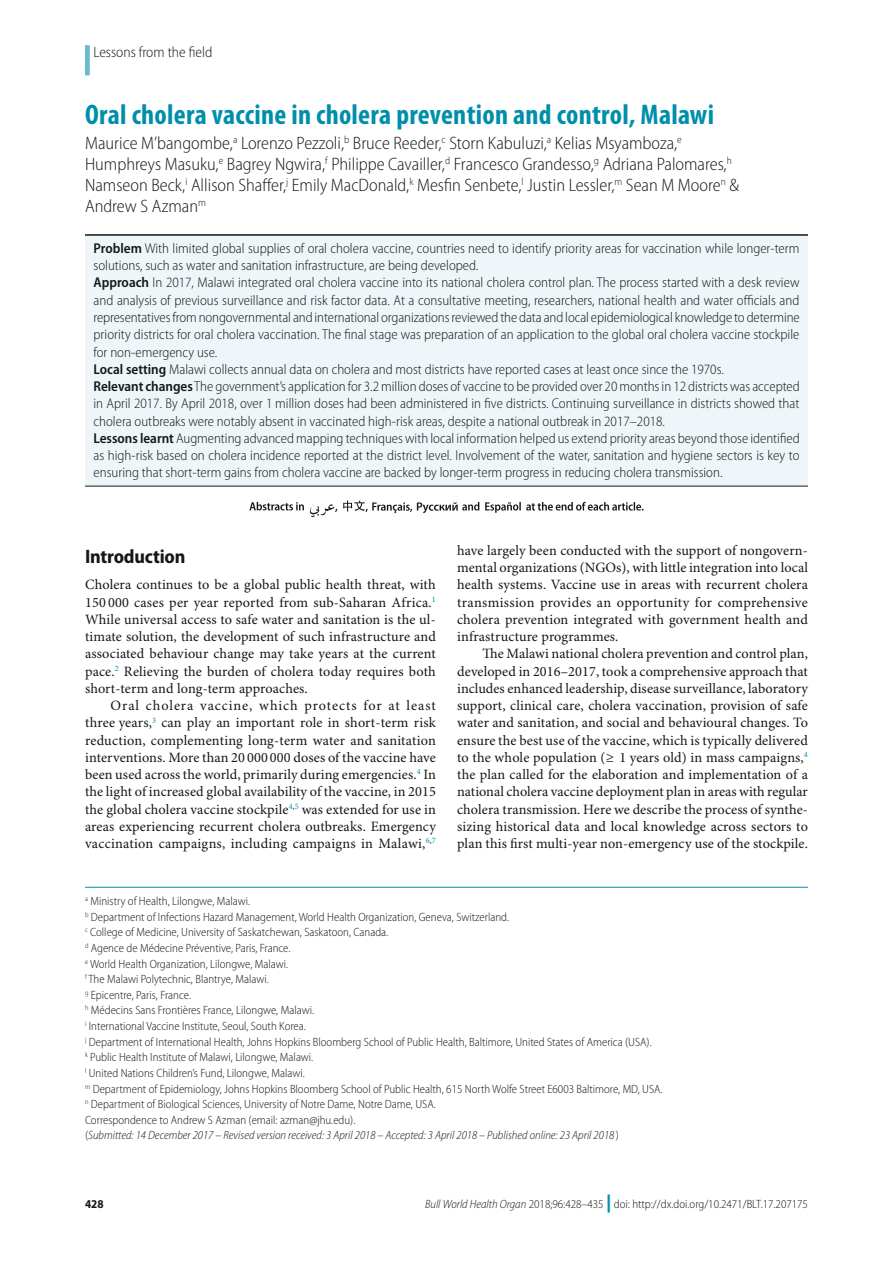
<style>
.page{position:relative;width:893px;height:1263px;background:#fff}
.page>*{position:absolute;margin:0;border:0;box-sizing:border-box;transform-origin:0 0}
.t1{font:700 condensed 28.5px "Myriad Pro";letter-spacing:.01em;color:#008fab}
.t2{font:700 semi-condensed 19.5px "Myriad Pro";letter-spacing:-.01em;color:#151616}
.t3{font:300 semi-condensed 18px/21px "Myriad Pro";color:#151616}
.t4{font:300 semi-condensed 15px "Myriad Pro";color:#151616}
.t5{font:14.25px/17.2px "Minion Pro";letter-spacing:.01em;color:#151616;text-align:justify}
.t6{font:300 semi-condensed 14.25px/17.2px "Myriad Pro";color:#151616}
.t7{font:300 semi-condensed 12px/15.6px "Myriad Pro";color:#151616}
.t8{font:700 semi-condensed 12px "Myriad Pro";color:#151616}
.s1{font-weight:600}
.s2{font-style:italic}
.s3{font-weight:900;font-stretch:normal;font-size:18px;color:#008fab}
</style>
<div class="page">
<div style="left:85px;top:45px;width:5px;height:30px;background:#6bbbcd"></div>
<div style="left:85px;top:235px;width:723px;height:251px;background:#eef6f9"></div>
<hr style="left:85px;top:887px;width:723px;height:1px;background:#008fab">
<hr style="left:85px;top:234px;width:723px;height:2px;background:#151616">
<hr style="left:85px;top:486px;width:723px;height:1px;background:#151616">
<svg style="left:310px;top:500px;width:334px;height:17px"></svg>
<svg style="left:249px;top:502px;width:55px;height:8px"></svg>
<p class="t4" style="left:94px;top:44px;width:120px">Lessons from the field</p>
<h1 class="t1" style="left:85px;top:98px;width:631px">Oral cholera vaccine in cholera prevention and control, Malawi</h1>
<p class="t3" style="left:85px;top:133px;width:655px">Maurice M’bangombe,<sup>a</sup> Lorenzo Pezzoli,<sup>b</sup> Bruce Reeder,<sup>c</sup> Storn Kabuluzi,<sup>a</sup> Kelias Msyamboza,<sup>e </sup>Humphreys Masuku,<sup>e</sup> Bagrey Ngwira,<sup>f</sup> Philippe Cavailler,<sup>d</sup> Francesco Grandesso,<sup>g</sup> Adriana Palomares,<sup>h </sup>Namseon Beck,<sup>i</sup> Allison Shaffer,<sup>j</sup> Emily MacDonald,<sup>k</sup> Mesfin Senbete,<sup>l</sup> Justin Lessler,<sup>m</sup> Sean M Moore<sup>n</sup> &amp; Andrew S Azman<sup>m</sup></p>
<p class="t6" style="left:94px;top:240px;width:708px"><span class="s1">Problem</span> With limited global supplies of oral cholera vaccine, countries need to identify priority areas for vaccination while longer-term solutions, such as water and sanitation infrastructure, are being developed.<br><span class="s1">Approach</span> In 2017, Malawi integrated oral cholera vaccine into its national cholera control plan. The process started with a desk review and analysis of previous surveillance and risk factor data. At a consultative meeting, researchers, national health and water officials and representatives from nongovernmental and international organizations reviewed the data and local epidemiological knowledge to determine priority districts for oral cholera vaccination. The final stage was preparation of an application to the global oral cholera vaccine stockpile for non-emergency use.<br><span class="s1">Local setting</span> Malawi collects annual data on cholera and most districts have reported cases at least once since the 1970s.<br><span class="s1">Relevant changes</span> The government’s application for 3.2 million doses of vaccine to be provided over 20 months in 12 districts was accepted in April 2017. By April 2018, over 1 million doses had been administered in five districts. Continuing surveillance in districts showed that cholera outbreaks were notably absent in vaccinated high-risk areas, despite a national outbreak in 2017–2018.<br><span class="s1">Lessons learnt</span> Augmenting advanced mapping techniques with local information helped us extend priority areas beyond those identified as high-risk based on cholera incidence reported at the district level. Involvement of the water, sanitation and hygiene sectors is key to ensuring that short-term gains from cholera vaccine are backed by longer-term progress in reducing cholera transmission.</p>
<h2 class="t2" style="left:85px;top:546px;width:102px">Introduction</h2>
<p class="t5" style="left:85px;top:577px;width:352px">Cholera continues to be a global public health threat, with 150 000 cases per year reported from sub-Saharan Africa.<sup>1<br></sup>While universal access to safe water and sanitation is the ul&shy;timate solution, the development of such infrastructure and associated behaviour change may take years at the current pace.<sup>2</sup> Relieving the burden of cholera today requires both short-term and long-term approaches.</p>
<p class="t5" style="left:85px;top:697px;width:352px;text-indent:26px">Oral cholera vaccine, which protects for at least three years,<sup>3</sup> can play an important role in short-term risk reduction, complementing long-term water and sanitation interventions. More than 20 000 000 doses of the vaccine have been used across the world, primarily during emergencies.<sup>4</sup> In the light of increased global availability of the vaccine, in 2015 the global cholera vaccine stockpile<sup>4</sup><sup>,</sup><sup>5</sup> was extended for use in areas experiencing recurrent cholera outbreaks. Emergency vaccination campaigns, including campaigns in Malawi,<sup>6</sup><sup>,</sup><sup>7</sup></p>
<p class="t5" style="left:457px;top:542px;width:352px">have largely been conducted with the support of nongovern&shy;mental organizations (NGOs), with little integration into local health systems. Vaccine use in areas with recurrent cholera transmission provides an opportunity for comprehensive cholera prevention integrated with government health and infrastructure programmes.</p>
<p class="t5" style="left:457px;top:646px;width:352px;text-indent:26px">The Malawi national cholera prevention and control plan, developed in 2016–2017, took a comprehensive approach that includes enhanced leadership, disease surveillance, laboratory support, clinical care, cholera vaccination, provision of safe water and sanitation, and social and behavioural changes. To ensure the best use of the vaccine, which is typically delivered to the whole population (≥ 1 years old) in mass campaigns,<sup>4 </sup>the plan called for the elaboration and implementation of a national cholera vaccine deployment plan in areas with regular cholera transmission. Here we describe the process of synthe&shy;sizing historical data and local knowledge across sectors to plan this first multi-year non-emergency use of the stockpile.</p>
<p class="t7" style="left:85px;top:893px;width:579px"><sup>a</sup> Ministry of Health, Lilongwe, Malawi.<br><sup>b</sup> Department of Infections Hazard Management, World Health Organization, Geneva, Switzerland.<br><sup>c</sup> College of Medicine, University of Saskatchewan, Saskatoon, Canada.<br><sup>d</sup> Agence de Médecine Préventive, Paris, France.<br><sup>e</sup> World Health Organization, Lilongwe, Malawi.<br><sup>f</sup> The Malawi Polytechnic, Blantrye, Malawi.<br><sup>g</sup> Epicentre, Paris, France.<br><sup>h</sup> Médecins Sans Frontières France, Lilongwe, Malawi.<br><sup>i</sup> International Vaccine Institute, Seoul, South Korea.<br><sup>j</sup> Department of International Health, Johns Hopkins Bloomberg School of Public Health, Baltimore, United States of America (USA).<br><sup>k</sup> Public Health Institute of Malawi, Lilongwe, Malawi.<br><sup>l</sup> United Nations Children’s Fund, Lilongwe, Malawi.<br><sup>m</sup> Department of Epidemiology, Johns Hopkins Bloomberg School of Public Health, 615 North Wolfe Street E6003 Baltimore, MD, USA. <sup>n</sup> Department of Biological Sciences, University of Notre Dame, Notre Dame, USA.<br>Correspondence to Andrew S Azman (email: azman@jhu.edu).<br>(<span class="s2">Submitted: 14 December 2017 – Revised version received: 3 April 2018 – Accepted: 3 April 2018 – Published online: 23 April 2018</span> )</p>
<p class="t8" style="left:85px;top:1197px;width:20px">428</p>
<p class="t7" style="left:425px;top:1197px;width:384px"><span class="s2">Bull World Health Organ</span> 2018;96:428–435 <span class="s3">|</span> doi: http://dx.doi.org/10.2471/BLT.17.207175</p>
</div>
